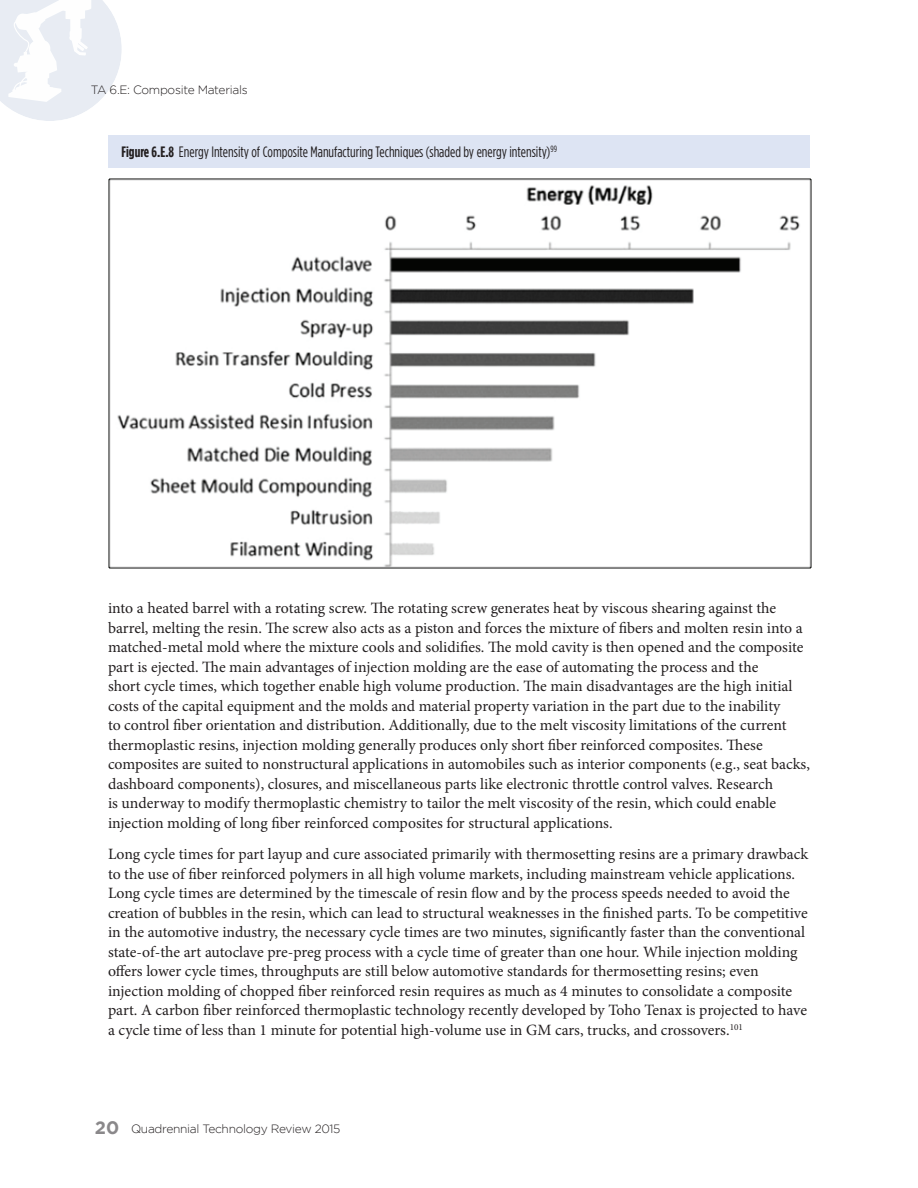
<style>
.page{position:relative;width:918px;height:1188px;background:#fff}
.page>*{position:absolute;margin:0;border:0;box-sizing:border-box;transform-origin:0 0}
.Body_Text{font:15.75px/19.5px "Minion Pro";color:#231f20}
.Figure_Text{font:15px "Gotham Condensed";color:#231f20}
.t1{font:300 12px "Gotham";letter-spacing:-.025em;color:#231f20}
.s1{font-weight:700}
.s2{font-weight:700;font-size:18px;color:#8a888a}
</style>
<div class="page">
<svg style="left:0;top:0;width:122px;height:121px"></svg>
<div style="left:108px;top:135px;width:702px;height:32px;background:#dde4f3"></div>
<img style="left:108px;top:178px;width:704px;height:391px">
<p class="t1" style="left:91px;top:83px;width:159px">TA 6.E: Composite Materials</p>
<p class="Figure_Text" style="left:122px;top:143px;width:437px"><span class="s1">Figure 6.E.8</span> Energy Intensity of Composite Manufacturing Techniques (shaded by energy intensity)<sup>99</sup></p>
<p class="Body_Text" style="left:108px;top:598px;width:703px">into a heated barrel with a rotating screw. The rotating screw generates heat by viscous shearing against the barrel, melting the resin. The screw also acts as a piston and forces the mixture of fibers and molten resin into a matched-metal mold where the mixture cools and solidifies. The mold cavity is then opened and the composite part is ejected. The main advantages of injection molding are the ease of automating the process and the<br>short cycle times, which together enable high volume production. The main disadvantages are the high initial costs of the capital equipment and the molds and material property variation in the part due to the inability<br>to control fiber orientation and distribution. Additionally, due to the melt viscosity limitations of the current thermoplastic resins, injection molding generally produces only short fiber reinforced composites. These composites are suited to nonstructural applications in automobiles such as interior components (e.g., seat backs, dashboard components), closures, and miscellaneous parts like electronic throttle control valves. Research<br>is underway to modify thermoplastic chemistry to tailor the melt viscosity of the resin, which could enable injection molding of long fiber reinforced composites for structural applications.</p>
<p class="Body_Text" style="left:108px;top:845px;width:702px">Long cycle times for part layup and cure associated primarily with thermosetting resins are a primary drawback to the use of fiber reinforced polymers in all high volume markets, including mainstream vehicle applications.<br>Long cycle times are determined by the timescale of resin flow and by the process speeds needed to avoid the creation of bubbles in the resin, which can lead to structural weaknesses in the finished parts. To be competitive in the automotive industry, the necessary cycle times are two minutes, significantly faster than the conventional state-of-the art autoclave pre-preg process with a cycle time of greater than one hour. While injection molding offers lower cycle times, throughputs are still below automotive standards for thermosetting resins; even injection molding of chopped fiber reinforced resin requires as much as 4 minutes to consolidate a composite part. A carbon fiber reinforced thermoplastic technology recently developed by Toho Tenax is projected to have a cycle time of less than 1 minute for potential high-volume use in GM cars, trucks, and crossovers.<sup>101</sup></p>
<p class="t1" style="left:95px;top:1122px;width:247px"><span class="s2">20</span> Quadrennial Technology Review 2015</p>
</div>
